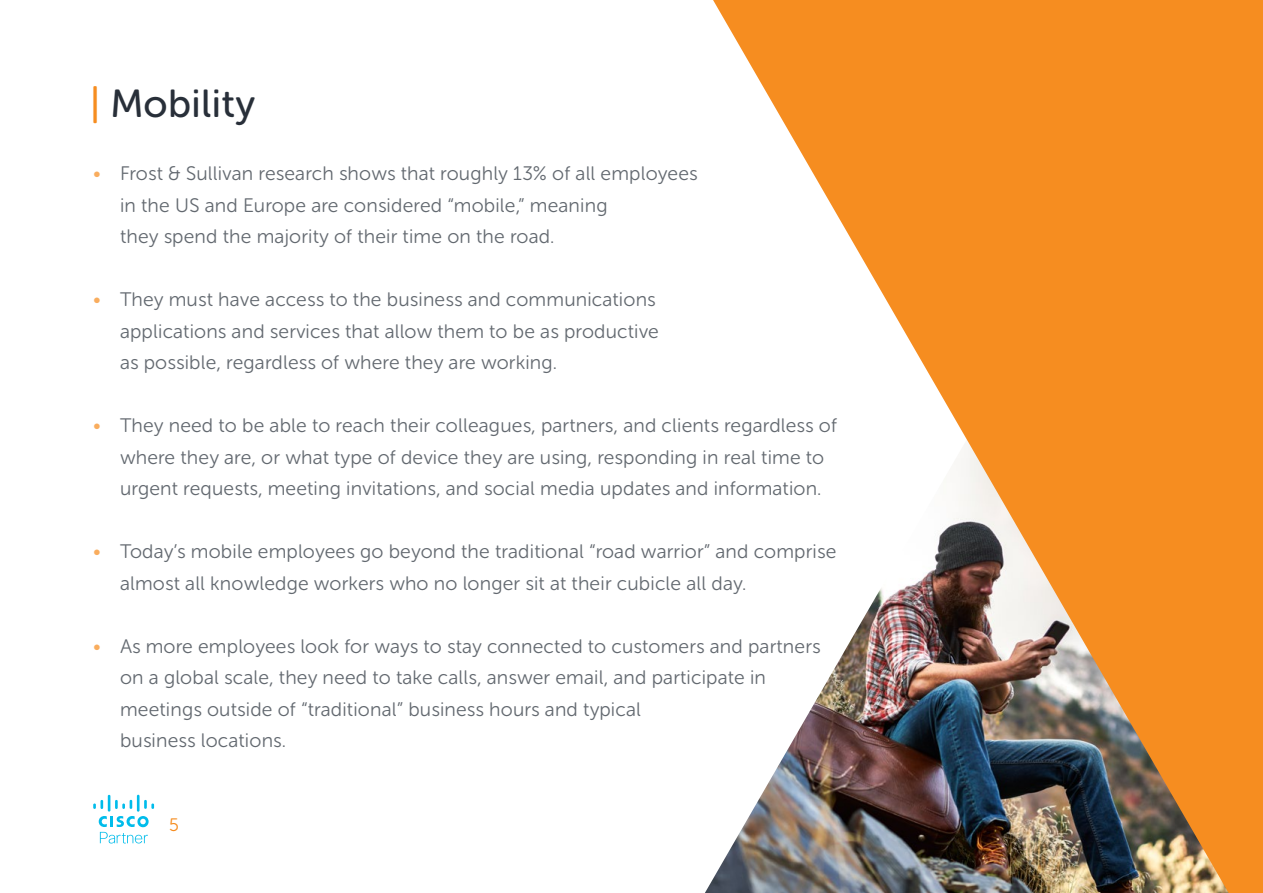
<style>
.page{position:relative;width:1263px;height:893px;background:#fff}
.page>*{position:absolute;margin:0;border:0;box-sizing:border-box;transform-origin:0 0}
.t1{font:39px "Museo Sans Rounded 500";letter-spacing:.01em;color:#282f39}
.t2{font:19.5px/31.5px "Museo Sans Rounded 300";letter-spacing:.01em;color:#636970}
.t3{font:18px "Museo Sans Rounded 300";color:#f68d20}
.s1{color:#f68d20}
.s2{color:#f9ad5e}
</style>
<div class="page">
<svg style="left:93px;top:795px;width:61px;height:49px"></svg>
<img style="left:713px;top:0;width:550px;height:893px">
<h1 class="t1" style="left:90px;top:82px;width:166px"><span class="s1">|</span> Mobility</h1>
<p class="t2" style="left:120px;top:158px;width:579px;text-indent:-27px"><span class="s2">•</span> Frost &amp; Sullivan research shows that roughly 13% of all employees in the US and Europe are considered “mobile,” meaning<br>they spend the majority of their time on the road.</p>
<p class="t2" style="left:120px;top:284px;width:540px;text-indent:-27px"><span class="s2">•</span> They must have access to the business and communications applications and services that allow them to be as productive as possible, regardless of where they are working.</p>
<p class="t2" style="left:120px;top:410px;width:718px;text-indent:-27px"><span class="s2">•</span> They need to be able to reach their colleagues, partners, and clients regardless of where they are, or what type of device they are using, responding in real time to urgent requests, meeting invitations, and social media updates and information.</p>
<p class="t2" style="left:120px;top:536px;width:718px;text-indent:-27px"><span class="s2">•</span> Today’s mobile employees go beyond the traditional “road warrior” and comprise almost all knowledge workers who no longer sit at their cubicle all day.</p>
<p class="t2" style="left:120px;top:630px;width:702px;text-indent:-27px"><span class="s2">•</span> As more employees look for ways to stay connected to customers and partners on a global scale, they need to take calls, answer email, and participate in meetings outside of “traditional” business hours and typical<br>business locations.</p>
<p class="t3" style="left:169px;top:815px;width:11px">5</p>
</div>
